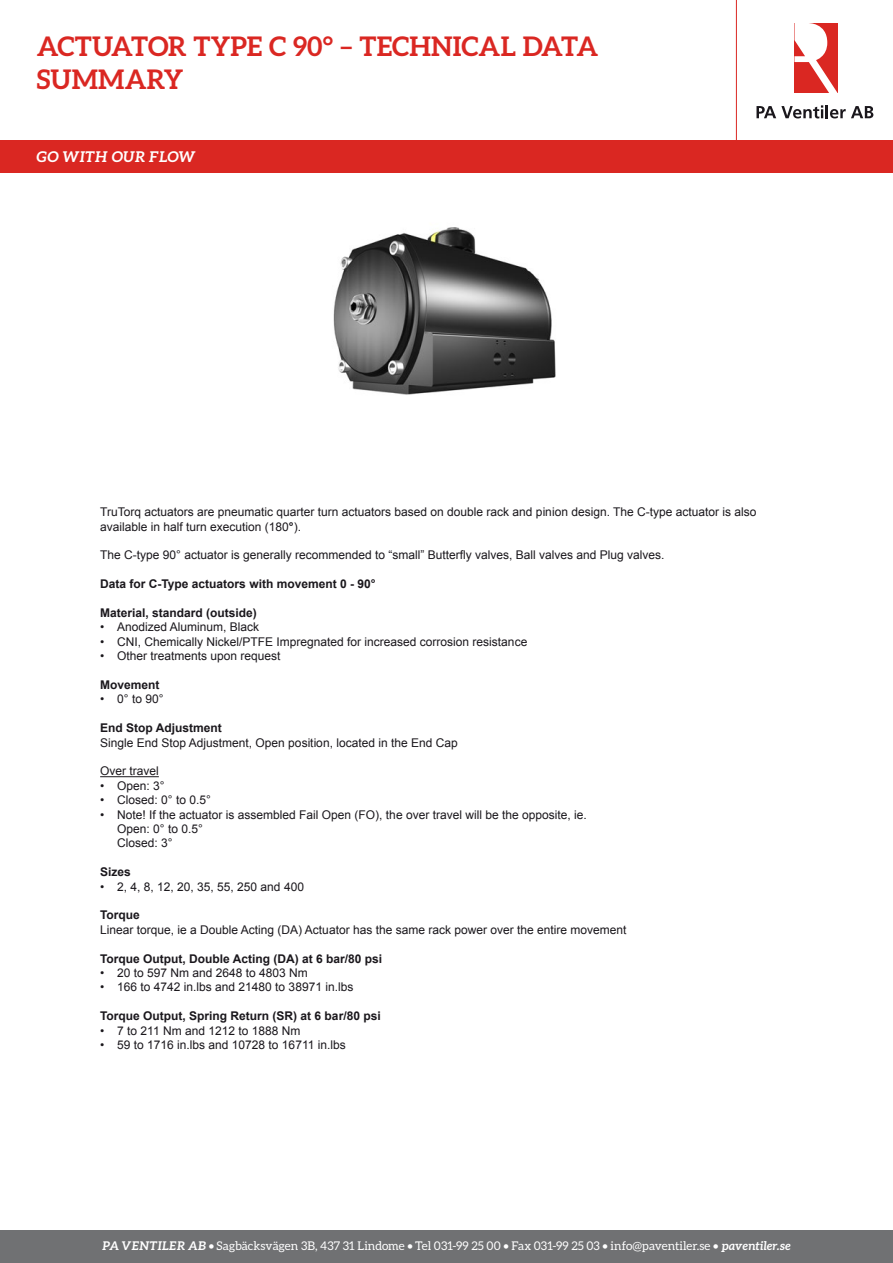
<style>
.page{position:relative;width:893px;height:1263px;background:#fff}
.page>*{position:absolute;margin:0;border:0;box-sizing:border-box;transform-origin:0 0}
.t1{font:700 27px/32.4px "Aleo";color:#da2722}
.t2{font:italic 700 14.85px "Aleo";letter-spacing:-.015em;color:#fff}
.t3{font:12px/14.4px "Arial";color:#1a171c}
.t4{font:700 12px "Arial";color:#1a171c}
.t5{font:12px "Aleo";letter-spacing:.005em;color:#fff}
.s1{font-weight:700}
.s2{font-weight:700;font-style:italic}
</style>
<div class="page">
<hr style="left:736px;top:0;width:1px;height:157px;background:#da2722">
<div style="left:0;top:1230px;width:893px;height:33px;background:#707173"></div>
<div style="left:0;top:140px;width:893px;height:33px;background:#da2722"></div>
<svg style="left:756px;top:105px;width:117px;height:13px"></svg>
<svg style="left:795px;top:23px;width:42px;height:70px"></svg>
<hr style="left:100px;top:776px;width:59px;height:1px;background:#1a171c">
<img style="left:333px;top:227px;width:223px;height:168px">
<h1 class="t1" style="left:37px;top:30px;width:563px">ACTUATOR TYPE C 90° – TECHNICAL DATA<br>SUMMARY</h1>
<p class="t2" style="left:37px;top:148px;width:161px">GO WITH OUR FLOW</p>
<p class="t3" style="left:100px;top:505px;width:658px">TruTorq actuators are pneumatic quarter turn actuators based on double rack and pinion design. The C-type actuator is also available in half turn execution (180<span class="s1">°</span>).</p>
<p class="t3" style="left:100px;top:548px;width:566px">The C-type 90° actuator is generally recommended to “small” Butterfly valves, Ball valves and Plug valves.</p>
<p class="t4" style="left:100px;top:575px;width:277px">Data for C-Type actuators with movement 0 - 90°</p>
<p class="t4" style="left:100px;top:604px;width:158px">Material, standard (outside)</p>
<p class="t3" style="left:100px;top:620px;width:161px">• Anodized Aluminum, Black</p>
<p class="t3" style="left:100px;top:634px;width:429px">• CNI, Chemically Nickel/PTFE Impregnated for increased corrosion resistance</p>
<p class="t3" style="left:100px;top:649px;width:182px">• Other treatments upon request</p>
<p class="t4" style="left:100px;top:676px;width:61px">Movement</p>
<p class="t3" style="left:100px;top:692px;width:65px">• 0° to 90°</p>
<p class="t4" style="left:100px;top:719px;width:123px">End Stop Adjustment</p>
<p class="t3" style="left:100px;top:735px;width:359px">Single End Stop Adjustment, Open position, located in the End Cap</p>
<p class="t3" style="left:100px;top:764px;width:60px">Over travel</p>
<p class="t3" style="left:100px;top:778px;width:66px">• Open: 3°</p>
<p class="t3" style="left:100px;top:793px;width:112px">• Closed: 0° to 0.5°</p>
<p class="t3" style="left:117px;top:807px;width:471px;text-indent:-17px">• Note! If the actuator is assembled Fail Open (FO), the over travel will be the opposite, ie.<br>Open: 0° to 0.5°<br>Closed: 3°</p>
<p class="t4" style="left:100px;top:863px;width:32px">Sizes</p>
<p class="t3" style="left:100px;top:879px;width:205px">• 2, 4, 8, 12, 20, 35, 55, 250 and 400</p>
<p class="t4" style="left:100px;top:907px;width:41px">Torque</p>
<p class="t3" style="left:100px;top:922px;width:528px">Linear torque, ie a Double Acting (DA) Actuator has the same rack power over the entire movement</p>
<p class="t4" style="left:100px;top:950px;width:284px">Torque Output, Double Acting (DA) at 6 bar/80 psi</p>
<p class="t3" style="left:100px;top:965px;width:209px">• 20 to 597 Nm and 2648 to 4803 Nm</p>
<p class="t3" style="left:100px;top:980px;width:255px">• 166 to 4742 in.lbs and 21480 to 38971 in.lbs</p>
<p class="t4" style="left:100px;top:1007px;width:282px">Torque Output, Spring Return (SR) at 6 bar/80 psi</p>
<p class="t3" style="left:100px;top:1023px;width:202px">• 7 to 211 Nm and 1212 to 1888 Nm</p>
<p class="t3" style="left:100px;top:1037px;width:247px">• 59 to 1716 in.lbs and 10728 to 16711 in.lbs</p>
<p class="t5" style="left:102px;top:1239px;width:690px"><span class="s2">PA VENTILER AB</span> • Sagbäcksvägen 3B, 437 31 Lindome • Tel 031-99 25 00 • Fax 031-99 25 03 • info@paventiler.se • <span class="s2">paventiler.se</span></p>
</div>
